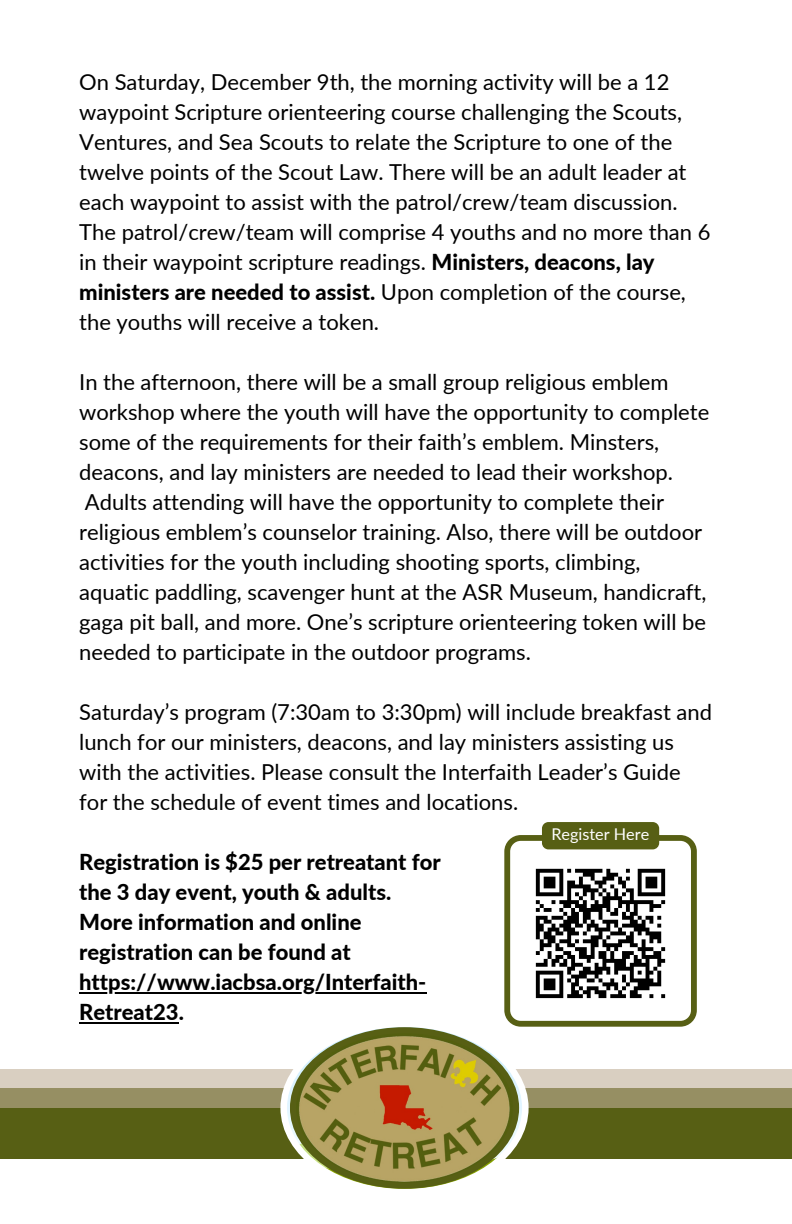
<style>
.page{position:relative;width:792px;height:1224px;background:#fff}
.page>*{position:absolute;margin:0;border:0;box-sizing:border-box;transform-origin:0 0}
.t1{font:22px/30px "Lato";color:#000}
.t2{font:800 22px/30px "Lato";color:#000}
.t3{font:16.2px "Lato";color:#fff}
.s1{font-weight:800}
</style>
<div class="page">
<div style="left:542px;top:822px;width:117px;height:27px;background:#575f14;border-radius:6px"></div>
<hr style="left:79px;top:992px;width:347px;height:1px;background:#000">
<hr style="left:79px;top:1022px;width:100px;height:1px;background:#000">
<div style="left:0;top:1089px;width:792px;height:70px;background:#575f14"></div>
<svg style="left:0;top:1069px;width:792px;height:39px;background:#b6ae90"></svg>
<svg style="left:280px;top:1069px;width:10px;height:73px"></svg>
<svg style="left:290px;top:835px;width:407px;height:354px"></svg>
<p class="t1" style="left:79px;top:67px;width:633px">On Saturday, December 9th, the morning activity will be a 12 waypoint Scripture orienteering course challenging the Scouts, Ventures, and Sea Scouts to relate the Scripture to one of the twelve points of the Scout Law. There will be an adult leader at each waypoint to assist with the patrol/crew/team discussion.<br>The patrol/crew/team will comprise 4 youths and no more than 6 in their waypoint scripture readings. <span class="s1">Ministers, deacons, lay ministers are needed to assist.</span> Upon completion of the course, the youths will receive a token.</p>
<p class="t1" style="left:79px;top:367px;width:632px">In the afternoon, there will be a small group religious emblem workshop where the youth will have the opportunity to complete some of the requirements for their faith’s emblem. Minsters, deacons, and lay ministers are needed to lead their workshop.<br>Adults attending will have the opportunity to complete their religious emblem’s counselor training. Also, there will be outdoor activities for the youth including shooting sports, climbing, aquatic paddling, scavenger hunt at the ASR Museum, handicraft, gaga pit ball, and more. One’s scripture orienteering token will be needed to participate in the outdoor programs.</p>
<p class="t1" style="left:79px;top:697px;width:634px">Saturday’s program (7:30am to 3:30pm) will include breakfast and lunch for our ministers, deacons, and lay ministers assisting us with the activities. Please consult the Interfaith Leader’s Guide for the schedule of event times and locations.</p>
<p class="t3" style="left:551px;top:824px;width:99px">Register Here</p>
<p class="t2" style="left:79px;top:847px;width:363px">Registration is $25 per retreatant for the 3 day event, youth &amp; adults.</p>
<p class="t2" style="left:79px;top:907px;width:349px">More information and online registration can be found at https://www.iacbsa.org/Interfaith-<br>Retreat23.</p>
</div>
